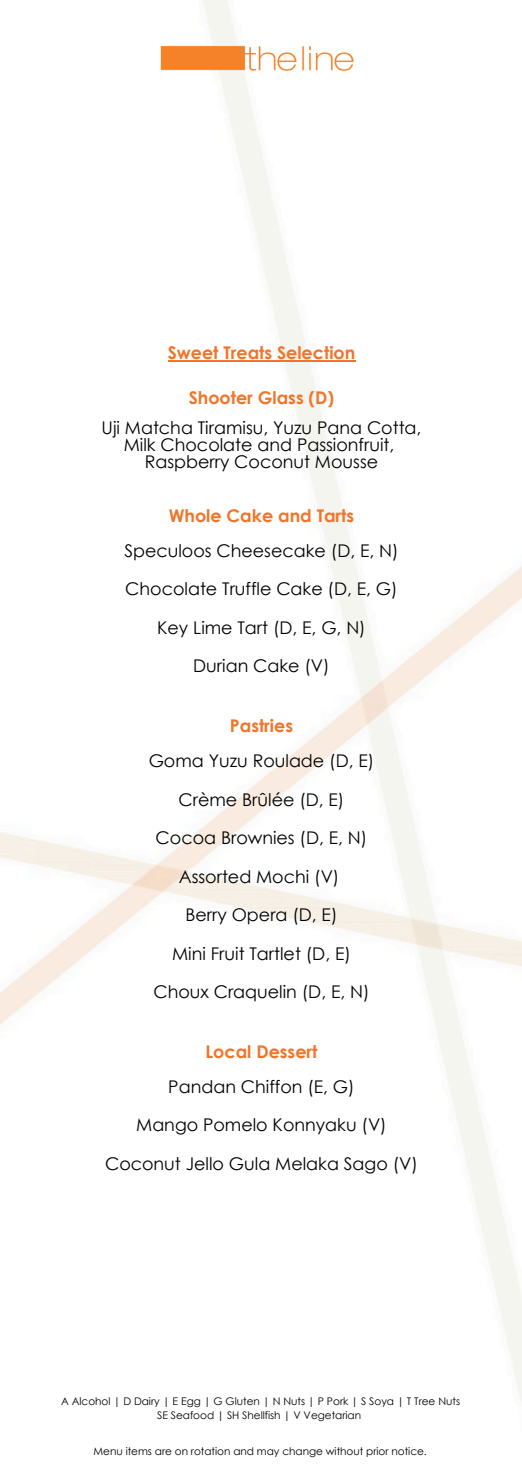
<style>
.page{position:relative;width:522px;height:1474px;background:#fff}
.page>*{position:absolute;margin:0;border:0;box-sizing:border-box;transform-origin:0 0}
.t1{font:17.5px/17px "Century Gothic";color:#000;text-align:center}
.t2{font:700 17.5px "Century Gothic";color:#f17427}
.t3{font:10.5px "Century Gothic";color:#000}
</style>
<div class="page">
<img style="left:0;top:0;width:521px;height:1398px">
<hr style="left:167px;top:360px;width:188px;height:1px;background:#f17427">
<img style="left:149px;top:29px;width:223px;height:56px">
<p class="t2" style="left:167px;top:341px;width:189px">Sweet Treats Selection</p>
<h1 class="t2" style="left:188px;top:386px;width:147px">Shooter Glass (D)</h1>
<h1 class="t1" style="left:101px;top:418px;width:321px">Uji Matcha Tiramisu, Yuzu Pana Cotta,<br>Milk Chocolate and Passionfruit,<br>Raspberry Coconut Mousse</h1>
<h2 class="t2" style="left:168px;top:504px;width:187px">Whole Cake and Tarts</h2>
<h1 class="t1" style="left:124px;top:542px;width:275px">Speculoos Cheesecake (D, E, N)</h1>
<h2 class="t1" style="left:125px;top:580px;width:273px">Chocolate Truffle Cake (D, E, G)</h2>
<h2 class="t1" style="left:157px;top:619px;width:210px">Key Lime Tart (D, E, G, N)</h2>
<h2 class="t1" style="left:193px;top:657px;width:138px">Durian Cake (V)</h2>
<h2 class="t2" style="left:230px;top:714px;width:64px">Pastries</h2>
<h1 class="t1" style="left:148px;top:752px;width:227px">Goma Yuzu Roulade (D, E)</h1>
<h2 class="t1" style="left:178px;top:790px;width:167px">Crème Brûlée (D, E)</h2>
<h2 class="t1" style="left:155px;top:829px;width:213px">Cocoa Brownies (D, E, N)</h2>
<h2 class="t1" style="left:178px;top:867px;width:162px">Assorted Mochi (V)</h2>
<h2 class="t1" style="left:185px;top:906px;width:153px">Berry Opera (D, E)</h2>
<h2 class="t1" style="left:172px;top:944px;width:180px">Mini Fruit Tartlet (D, E)</h2>
<h2 class="t1" style="left:153px;top:983px;width:217px">Choux Craquelin (D, E, N)</h2>
<h2 class="t2" style="left:205px;top:1040px;width:113px">Local Dessert</h2>
<h1 class="t1" style="left:168px;top:1077px;width:188px">Pandan Chiffon (E, G)</h1>
<h2 class="t1" style="left:136px;top:1116px;width:252px">Mango Pomelo Konnyaku (V)</h2>
<h2 class="t1" style="left:105px;top:1154px;width:314px">Coconut Jello Gula Melaka Sago (V)</h2>
<p class="t3" style="left:61px;top:1395px;width:400px">A Alcohol | D Dairy | E Egg | G Gluten | N Nuts | P Pork | S Soya | T Tree Nuts</p>
<p class="t3" style="left:157px;top:1409px;width:205px">SE Seafood | SH Shellfish | V Vegetarian</p>
<p class="t3" style="left:93px;top:1444px;width:334px">Menu items are on rotation and may change without prior notice.</p>
</div>
